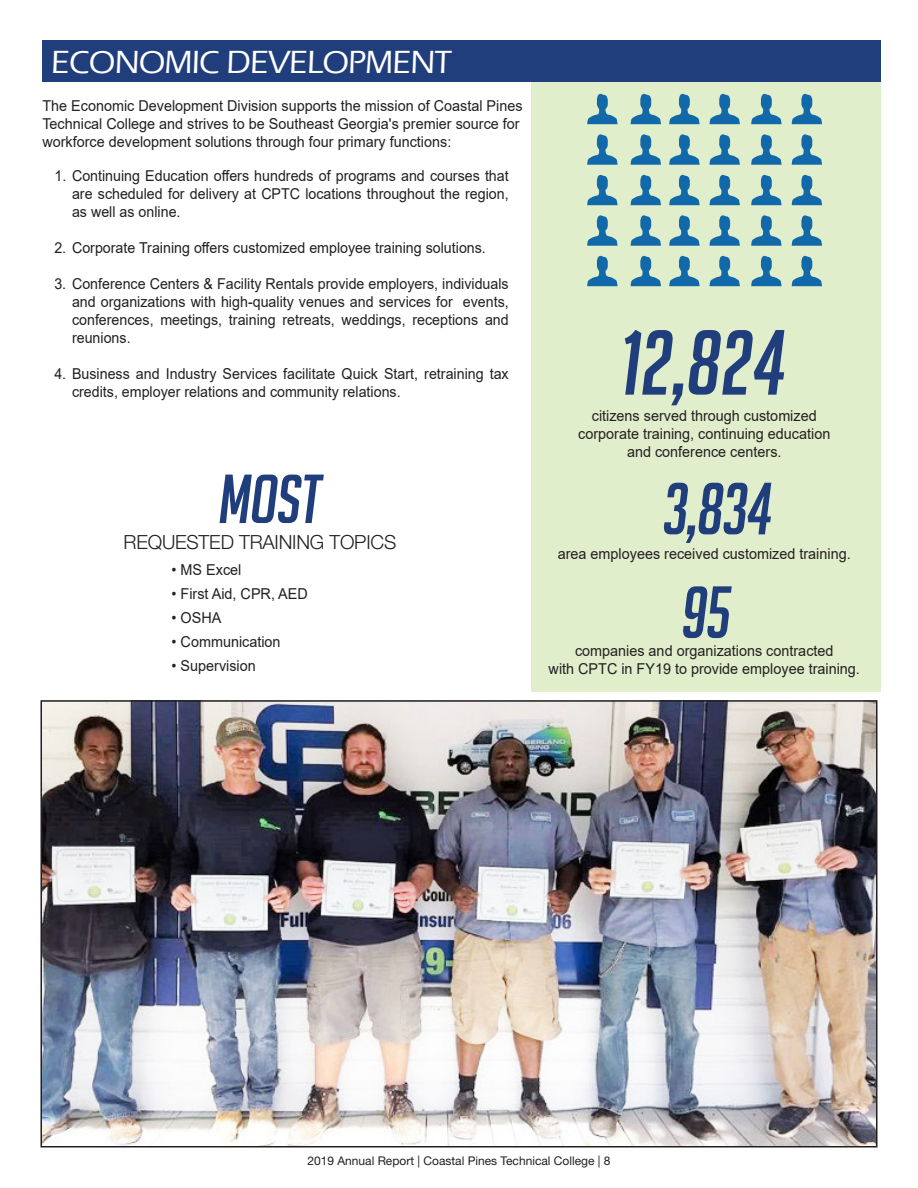
<style>
.page{position:relative;width:918px;height:1188px;background:#fff}
.page>*{position:absolute;margin:0;border:0;box-sizing:border-box;transform-origin:0 0}
.Paragraph_Copy{font:90px "Big Noodle Titling";color:#213e7c}
.Paragraph_Copy-2{font:72px "Big Noodle Titling";color:#213e7c;scale:.96 1}
.Paragraph_Copy-3{font:67.5px "Big Noodle Titling";color:#213e7c}
.t1{font:500 33px "Eras ITC";letter-spacing:-.025em;color:#fff}
.Paragraph_Copy-4{font:300 19.5px "Helvetica Neue LT Std";letter-spacing:-.01em;color:#231f20}
.Paragraph_Copy-5{font:15px/18px "Arial";color:#231f20;scale:.95 1}
.Paragraph_Copy-6{font:15px/18px "Arial";color:#231f20;scale:.96 1}
.t2{font:12px "Helvetica Neue LT Std";color:#231f20}
</style>
<div class="page">
<div style="left:531px;top:82px;width:349px;height:610px;background:#e1eecb"></div>
<svg style="left:587px;top:94px;width:31px;height:30px"></svg>
<svg style="left:587px;top:134px;width:31px;height:31px"></svg>
<svg style="left:587px;top:175px;width:31px;height:30px"></svg>
<svg style="left:587px;top:215px;width:31px;height:31px"></svg>
<svg style="left:587px;top:256px;width:31px;height:30px"></svg>
<svg style="left:710px;top:94px;width:30px;height:30px"></svg>
<svg style="left:710px;top:134px;width:30px;height:31px"></svg>
<svg style="left:710px;top:175px;width:30px;height:30px"></svg>
<svg style="left:710px;top:215px;width:30px;height:31px"></svg>
<svg style="left:710px;top:256px;width:30px;height:30px"></svg>
<svg style="left:751px;top:94px;width:31px;height:30px"></svg>
<svg style="left:751px;top:134px;width:31px;height:31px"></svg>
<svg style="left:751px;top:175px;width:31px;height:30px"></svg>
<svg style="left:751px;top:215px;width:31px;height:31px"></svg>
<svg style="left:751px;top:256px;width:31px;height:30px"></svg>
<svg style="left:792px;top:94px;width:30px;height:30px"></svg>
<svg style="left:792px;top:134px;width:30px;height:31px"></svg>
<svg style="left:792px;top:175px;width:30px;height:30px"></svg>
<svg style="left:792px;top:215px;width:30px;height:31px"></svg>
<svg style="left:792px;top:256px;width:30px;height:30px"></svg>
<svg style="left:669px;top:94px;width:31px;height:30px"></svg>
<svg style="left:669px;top:134px;width:31px;height:31px"></svg>
<svg style="left:669px;top:175px;width:31px;height:30px"></svg>
<svg style="left:669px;top:215px;width:31px;height:31px"></svg>
<svg style="left:669px;top:256px;width:31px;height:30px"></svg>
<svg style="left:631px;top:94px;width:30px;height:30px"></svg>
<svg style="left:631px;top:134px;width:30px;height:31px"></svg>
<svg style="left:631px;top:175px;width:30px;height:30px"></svg>
<svg style="left:631px;top:215px;width:30px;height:31px"></svg>
<svg style="left:631px;top:256px;width:30px;height:30px"></svg>
<div style="left:42px;top:40px;width:838px;height:42px;background:#213e7c"></div>
<img style="left:43px;top:703px;width:832px;height:442px">
<div style="left:40px;top:700px;width:838px;height:448px;border:2px solid #231f20"></div>
<p class="t1" style="left:51px;top:44px;width:402px">ECONOMIC DEVELOPMENT</p>
<p class="Paragraph_Copy-6" style="left:42px;top:97px;width:502px">The Economic Development Division supports the mission of Coastal Pines<br>Technical College and strives to be Southeast Georgia's premier source for workforce development solutions through four primary functions:</p>
<p class="Paragraph_Copy-5" style="left:55px;top:167px;width:480px">1. Continuing Education offers hundreds of programs and courses that</p>
<p class="Paragraph_Copy-5" style="left:72px;top:185px;width:461px">are scheduled for delivery at CPTC locations throughout the region, as well as online.</p>
<p class="Paragraph_Copy-5" style="left:55px;top:239px;width:456px">2. Corporate Training offers customized employee training solutions.</p>
<p class="Paragraph_Copy-5" style="left:55px;top:275px;width:480px">3. Conference Centers &amp; Facility Rentals provide employers, individuals</p>
<p class="Paragraph_Copy-5" style="left:72px;top:293px;width:461px;text-align:justify">and organizations with high-quality venues and services for events, conferences, meetings, training retreats, weddings, receptions and reunions.</p>
<p class="Paragraph_Copy-5" style="left:55px;top:365px;width:480px">4. Business and Industry Services facilitate Quick Start, retraining tax</p>
<p class="Paragraph_Copy-5" style="left:72px;top:383px;width:347px">credits, employer relations and community relations.</p>
<p class="Paragraph_Copy-3" style="left:217px;top:463px;width:112px">MOST</p>
<p class="Paragraph_Copy-4" style="left:124px;top:530px;width:274px">REQUESTED TRAINING TOPICS</p>
<p class="Paragraph_Copy-6" style="left:172px;top:560px;width:74px">• MS Excel</p>
<p class="Paragraph_Copy-6" style="left:172px;top:584px;width:143px">• First Aid, CPR, AED</p>
<p class="Paragraph_Copy-6" style="left:172px;top:608px;width:53px">• OSHA</p>
<p class="Paragraph_Copy-6" style="left:172px;top:632px;width:115px">• Communication</p>
<p class="Paragraph_Copy-6" style="left:172px;top:656px;width:89px">• Supervision</p>
<p class="Paragraph_Copy" style="left:617px;top:314px;width:180px">12,824</p>
<p class="Paragraph_Copy-6" style="left:592px;top:407px;width:236px">citizens served through customized</p>
<p class="Paragraph_Copy-6" style="left:578px;top:425px;width:264px">corporate training, continuing education</p>
<p class="Paragraph_Copy-6" style="left:627px;top:443px;width:162px">and conference centers.</p>
<p class="Paragraph_Copy-2" style="left:660px;top:470px;width:125px">3,834</p>
<p class="Paragraph_Copy-6" style="left:558px;top:544px;width:307px">area employees received customized training.</p>
<p class="Paragraph_Copy-2" style="left:679px;top:574px;width:64px">95</p>
<p class="Paragraph_Copy-6" style="left:575px;top:642px;width:271px">companies and organizations contracted</p>
<p class="Paragraph_Copy-6" style="left:549px;top:660px;width:326px">with CPTC in FY19 to provide employee training.</p>
<p class="t2" style="left:307px;top:1154px;width:305px">2019 Annual Report | Coastal Pines Technical College | 8</p>
</div>
